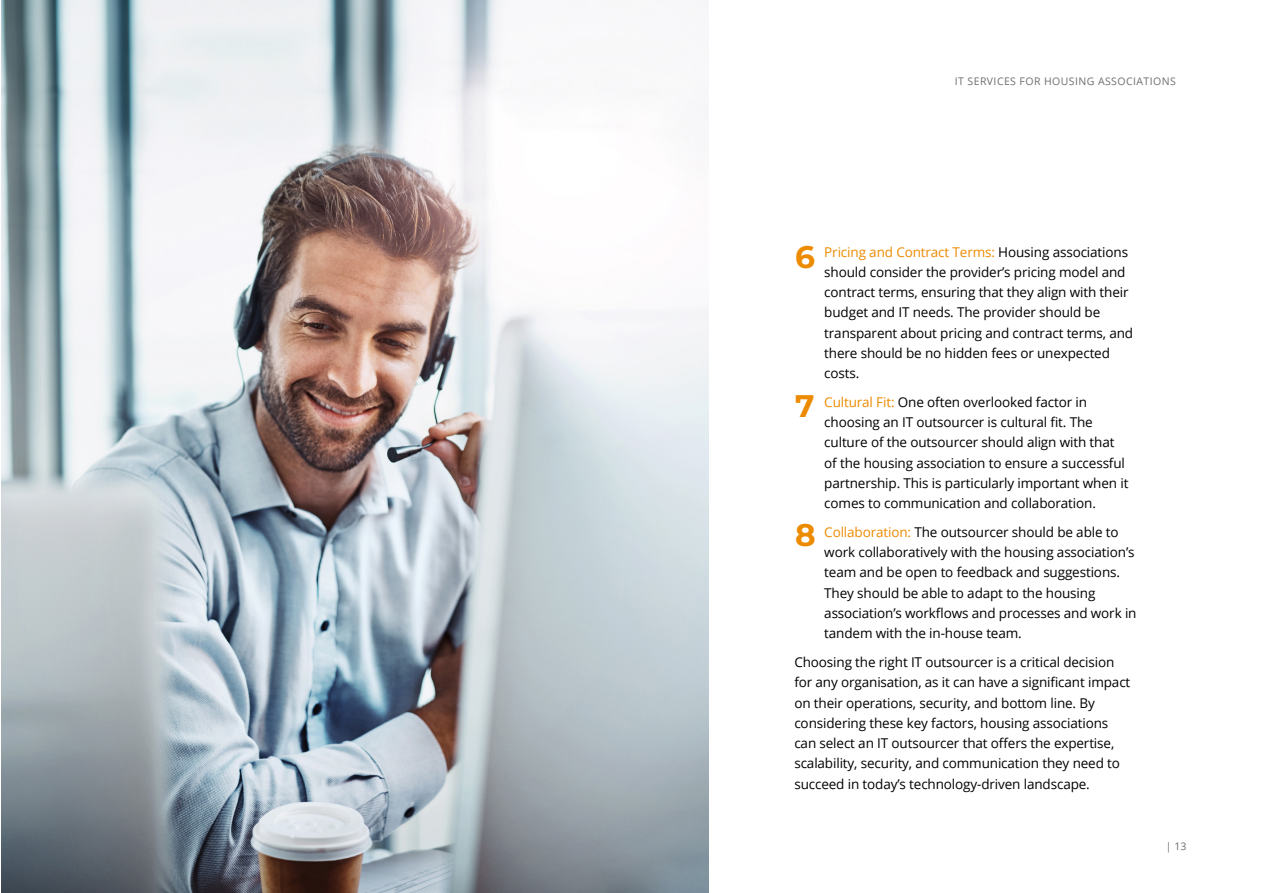
<style>
.page{position:relative;width:1263px;height:893px;background:#fff}
.page>*{position:absolute;margin:0;border:0;box-sizing:border-box;transform-origin:0 0}
.t1{font:100 31.2px "Montserrat";color:#ed8b00}
.t2{font:13.5px/20.2px "Open Sans";letter-spacing:-.01em;color:#000}
.t3{font:10.5px "Open Sans";letter-spacing:.04em;color:#706f6f}
.s1{color:#ed8b00}
</style>
<div class="page">
<img style="left:2px;top:0;width:706px;height:893px">
<p class="t3" style="left:955px;top:74px;width:222px">IT SERVICES FOR HOUSING ASSOCIATIONS</p>
<h1 class="t1" style="left:795px;top:236px;width:21px">6</h1>
<p class="t2" style="left:824px;top:241px;width:310px"><span class="s1">Pricing and Contract Terms:</span> Housing associations should consider the provider’s pricing model and contract terms, ensuring that they align with their budget and IT needs. The provider should be transparent about pricing and contract terms, and there should be no hidden fees or unexpected costs.</p>
<p class="t2" style="left:824px;top:392px;width:306px"><span class="s1">Cultural Fit:</span> One often overlooked factor in choosing an IT outsourcer is cultural fit. The culture of the outsourcer should align with that of the housing association to ensure a successful partnership. This is particularly important when it comes to communication and collaboration.</p>
<p class="t2" style="left:824px;top:522px;width:314px"><span class="s1">Collaboration:</span> The outsourcer should be able to work collaboratively with the housing association’s team and be open to feedback and suggestions.<br>They should be able to adapt to the housing association’s workflows and processes and work in tandem with the in-house team.</p>
<p class="t2" style="left:794px;top:652px;width:338px">Choosing the right IT outsourcer is a critical decision for any organisation, as it can have a significant impact on their operations, security, and bottom line. By considering these key factors, housing associations can select an IT outsourcer that offers the expertise, scalability, security, and communication they need to succeed in today’s technology-driven landscape.</p>
<h1 class="t1" style="left:795px;top:385px;width:21px">7</h1>
<h1 class="t1" style="left:795px;top:514px;width:22px">8</h1>
<p class="t3" style="left:1166px;top:839px;width:22px">| 13</p>
</div>
